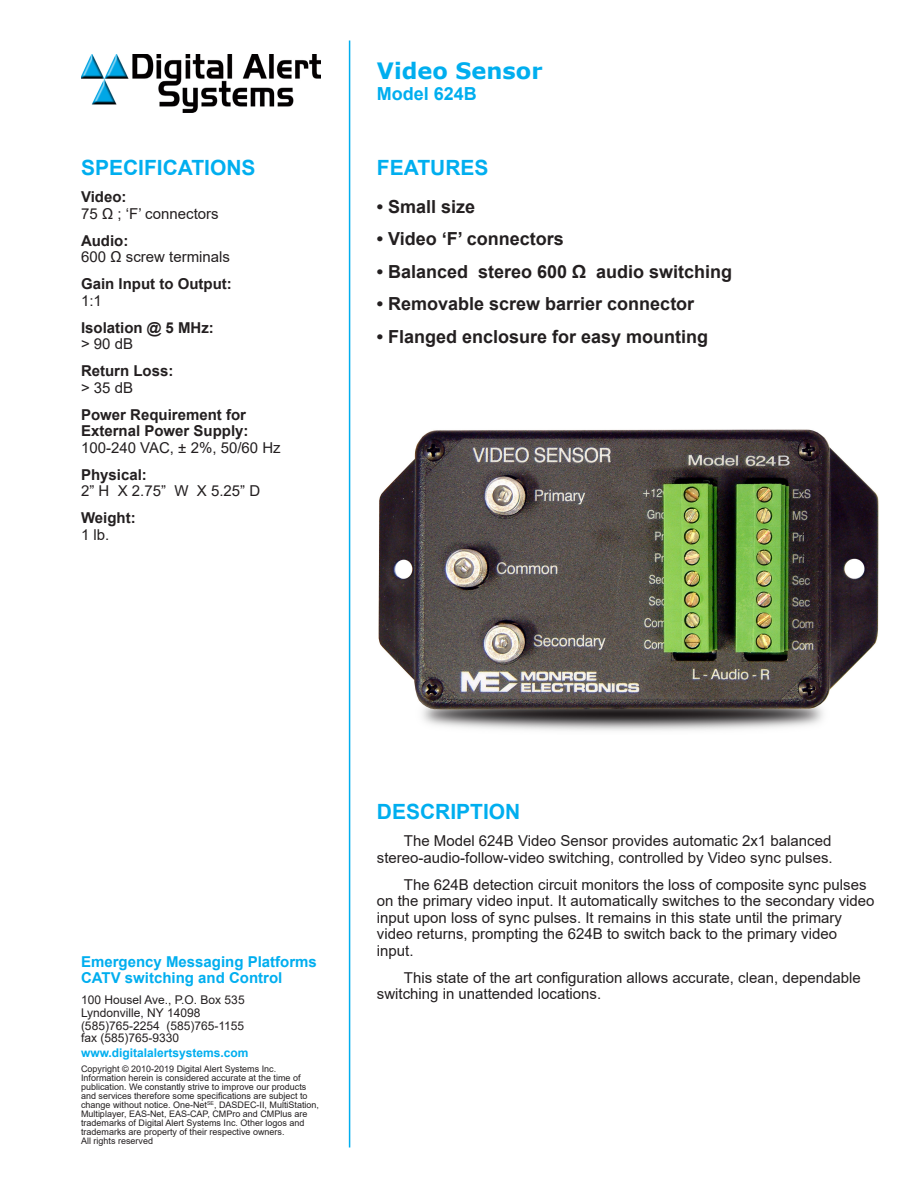
<style>
.page{position:relative;width:918px;height:1188px;background:#fff}
.page>*{position:absolute;margin:0;border:0;box-sizing:border-box;transform-origin:0 0}
.t1{font:700 22.5px "Verdana";color:#00aeef}
.heading_4{font:700 21px "Arial";color:#00aeef}
.Hanging_indent{font:700 21px "Arial";color:#00aeef}
.Hanging_indent-2{font:700 18px "Arial";color:#231f20}
.t2{font:700 18px "Arial";color:#00aeef}
.t3{font:15px/16.5px "Arial";color:#231f20}
.t4{font:700 15px "Arial";color:#231f20}
.t5{font:700 15px "Arial";color:#00aeef}
.t6{font:12px/12.8px "Arial";color:#231f20}
.t7{font:700 12px "Arial";color:#00aeef}
.t8{font:9px/9px "Arial";color:#231f20}
</style>
<div class="page">
<hr style="left:349px;top:40px;width:1px;height:1108px;background:#00aeef">
<img style="left:81px;top:54px;width:240px;height:59px">
<img style="left:378px;top:429px;width:501px;height:302px">
<p class="heading_4" style="left:81px;top:153px;width:176px">SPECIFICATIONS</p>
<p class="t4" style="left:81px;top:186px;width:47px">Video:</p>
<p class="t3" style="left:81px;top:205px;width:139px">75 Ω ; ‘F’ connectors</p>
<p class="t4" style="left:81px;top:230px;width:49px">Audio:</p>
<p class="t3" style="left:81px;top:249px;width:151px">600 Ω screw terminals</p>
<p class="t4" style="left:81px;top:273px;width:152px">Gain Input to Output:</p>
<p class="t3" style="left:81px;top:292px;width:22px">1:1</p>
<p class="t4" style="left:81px;top:317px;width:134px">Isolation @ 5 MHz:</p>
<p class="t3" style="left:81px;top:336px;width:54px">&gt; 90 dB</p>
<p class="t4" style="left:81px;top:360px;width:94px">Return Loss:</p>
<p class="t3" style="left:81px;top:379px;width:54px">&gt; 35 dB</p>
<p class="t4" style="left:81px;top:404px;width:167px">Power Requirement for</p>
<p class="t4" style="left:81px;top:420px;width:169px">External Power Supply:</p>
<p class="t3" style="left:81px;top:439px;width:201px">100-240 VAC, ± 2%, 50/60 Hz</p>
<p class="t4" style="left:81px;top:464px;width:67px">Physical:</p>
<p class="t3" style="left:81px;top:483px;width:181px">2” H X 2.75” W X 5.25” D</p>
<p class="t4" style="left:81px;top:507px;width:56px">Weight:</p>
<p class="t3" style="left:81px;top:526px;width:30px">1 lb.</p>
<p class="t1" style="left:377px;top:55px;width:167px">Video Sensor</p>
<p class="t2" style="left:377px;top:81px;width:102px">Model 624B</p>
<p class="Hanging_indent" style="left:377px;top:153px;width:113px">FEATURES</p>
<p class="Hanging_indent-2" style="left:377px;top:194px;width:100px">• Small size</p>
<p class="Hanging_indent-2" style="left:377px;top:226px;width:189px">• Video ‘F’ connectors</p>
<p class="Hanging_indent-2" style="left:377px;top:259px;width:357px">• Balanced stereo 600 Ω audio switching</p>
<p class="Hanging_indent-2" style="left:377px;top:291px;width:319px">• Removable screw barrier connector</p>
<p class="Hanging_indent-2" style="left:377px;top:324px;width:333px">• Flanged enclosure for easy mounting</p>
<p class="t5" style="left:81px;top:951px;width:237px">Emergency Messaging Platforms</p>
<p class="t5" style="left:81px;top:967px;width:203px">CATV switching and Control</p>
<p class="t6" style="left:81px;top:994px;width:165px">100 Housel Ave., P.O. Box 535<br>Lyndonville, NY 14098 (585)765-2254 (585)765-1155 fax (585)765-9330</p>
<p class="t7" style="left:81px;top:1045px;width:169px">www.digitalalertsystems.com</p>
<p class="t8" style="left:81px;top:1065px;width:240px">Copyright © 2010-2019 Digital Alert Systems Inc.<br>Information herein is considered accurate at the time of publication. We constantly strive to improve our products and services therefore some specifications are subject to change without notice. One-Net<sup>SE</sup>, DASDEC-II, MultiStation, Multiplayer, EAS-Net, EAS-CAP, CMPro and CMPlus are trademarks of Digital Alert Systems Inc. Other logos and trademarks are property of their respective owners.<br>All rights reserved</p>
<p class="heading_4" style="left:377px;top:797px;width:145px">DESCRIPTION</p>
<p class="t3" style="left:377px;top:833px;width:457px;text-align:right">The Model 624B Video Sensor provides automatic 2x1 balanced stereo-audio-follow-video switching, controlled by Video sync pulses.</p>
<p class="t3" style="left:377px;top:876px;width:499px;text-indent:27px">The 624B detection circuit monitors the loss of composite sync pulses on the primary video input. It automatically switches to the secondary video input upon loss of sync pulses. It remains in this state until the primary video returns, prompting the 624B to switch back to the primary video input.</p>
<p class="t3" style="left:377px;top:969px;width:485px;text-indent:27px">This state of the art configuration allows accurate, clean, dependable switching in unattended locations.</p>
</div>
